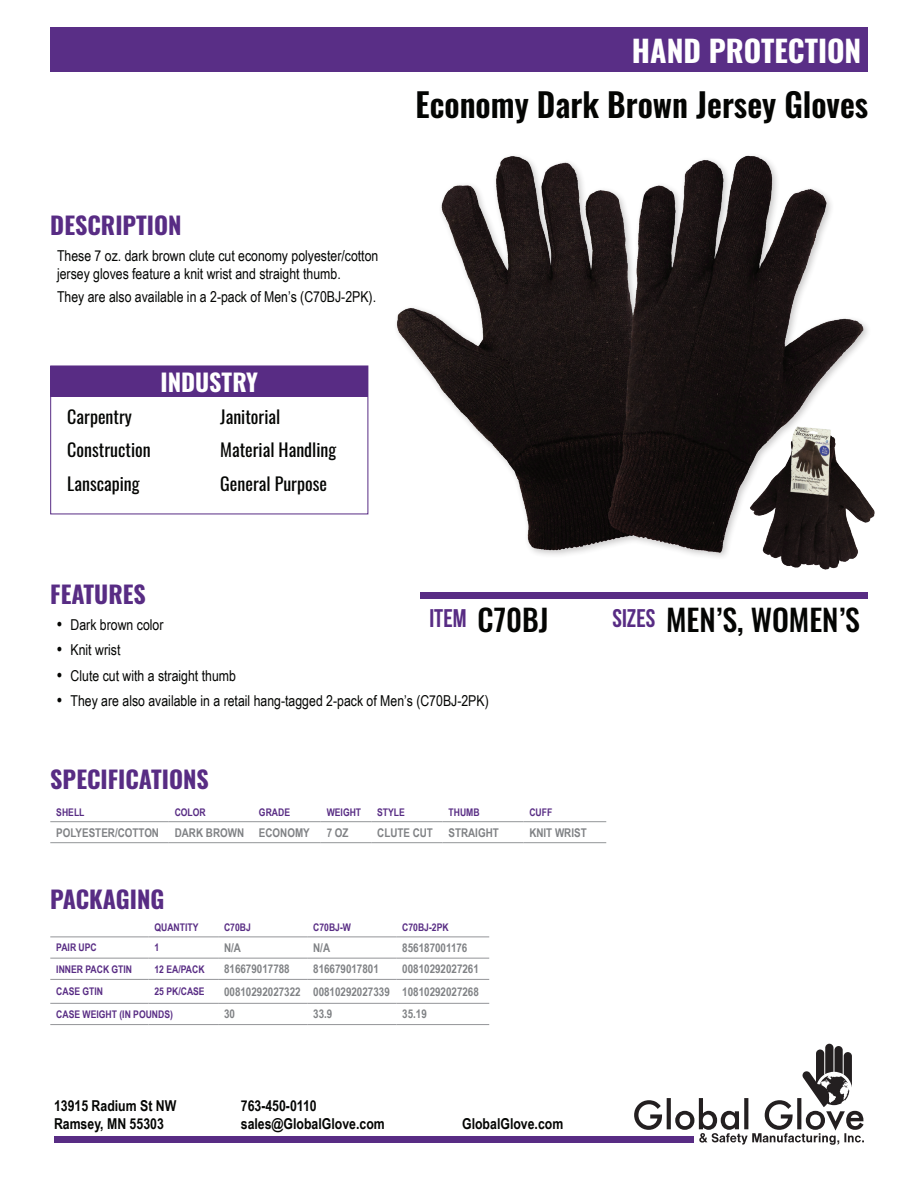
<style>
.page{position:relative;width:918px;height:1188px;background:#fff}
.page>*{position:absolute;margin:0;border:0;box-sizing:border-box;transform-origin:0 0}
.Heading{font:600 33px "Oswald";color:#040503}
.Line_Item_Head{font:500 30px "Oswald";color:#040503}
.Body_List{font:700 30px "Oswald";color:#fff}
.Body_Heading{font:700 25.5px "Bebas Neue";color:#582c84}
.Body_Features{font:700 24px "Oswald";color:#582c84}
.Body_Heading-2{font:700 24px "Oswald";color:#582c84}
.Industry_Head{font:700 24px "Oswald";color:#fff}
.Body_Industry{font:18px "Oswald";color:#040503}
.Body_Text{font:15px/18.8px "Arial Narrow";color:#040503}
.t1{font:700 15px "Arial Narrow";color:#040503}
.TBL_Regular_SX{font:700 12px "Arial Narrow";color:#808285}
.TBL_Header_SX{font:700 12px "Arial Narrow";color:#808285}
.TBL_Header_SX-2{font:700 10.5px "Arial Narrow";color:#582c84}
.s1{font-weight:700;font-size:16.5px}
</style>
<div class="page">
<div style="left:54px;top:1137px;width:639px;height:6px;background:#582c84"></div>
<svg style="left:634px;top:1044px;width:230px;height:101px"></svg>
<hr style="left:50px;top:937px;width:99px;height:1px;background:#939598">
<hr style="left:148px;top:937px;width:70px;height:1px;background:#939598">
<hr style="left:218px;top:937px;width:89px;height:1px;background:#939598">
<hr style="left:307px;top:937px;width:89px;height:1px;background:#939598">
<hr style="left:396px;top:937px;width:93px;height:1px;background:#939598">
<hr style="left:218px;top:958px;width:89px;height:1px;background:#939598">
<hr style="left:307px;top:958px;width:89px;height:1px;background:#939598">
<hr style="left:396px;top:958px;width:93px;height:1px;background:#939598">
<hr style="left:50px;top:958px;width:99px;height:1px;background:#939598">
<hr style="left:148px;top:958px;width:70px;height:1px;background:#939598">
<hr style="left:218px;top:1024px;width:89px;height:1px;background:#939598">
<hr style="left:307px;top:1024px;width:89px;height:1px;background:#939598">
<hr style="left:396px;top:1024px;width:93px;height:1px;background:#939598">
<hr style="left:50px;top:979px;width:99px;height:1px;background:#939598">
<hr style="left:148px;top:979px;width:70px;height:1px;background:#939598">
<hr style="left:218px;top:979px;width:89px;height:1px;background:#939598">
<hr style="left:307px;top:979px;width:89px;height:1px;background:#939598">
<hr style="left:396px;top:979px;width:93px;height:1px;background:#939598">
<hr style="left:50px;top:1003px;width:99px;height:1px;background:#939598">
<hr style="left:148px;top:1003px;width:70px;height:1px;background:#939598">
<hr style="left:218px;top:1003px;width:89px;height:1px;background:#939598">
<hr style="left:307px;top:1003px;width:89px;height:1px;background:#939598">
<hr style="left:396px;top:1003px;width:93px;height:1px;background:#939598">
<hr style="left:50px;top:1024px;width:99px;height:1px;background:#939598">
<hr style="left:148px;top:1024px;width:70px;height:1px;background:#939598">
<hr style="left:50px;top:821px;width:119px;height:1px;background:#939598">
<hr style="left:169px;top:821px;width:84px;height:1px;background:#939598">
<hr style="left:253px;top:821px;width:68px;height:1px;background:#939598">
<hr style="left:321px;top:821px;width:50px;height:1px;background:#939598">
<hr style="left:371px;top:821px;width:72px;height:1px;background:#939598">
<hr style="left:443px;top:821px;width:80px;height:1px;background:#939598">
<hr style="left:523px;top:821px;width:83px;height:1px;background:#939598">
<hr style="left:50px;top:842px;width:119px;height:1px;background:#939598">
<hr style="left:169px;top:842px;width:84px;height:1px;background:#939598">
<hr style="left:253px;top:842px;width:68px;height:1px;background:#939598">
<hr style="left:321px;top:842px;width:50px;height:1px;background:#939598">
<hr style="left:371px;top:842px;width:72px;height:1px;background:#939598">
<hr style="left:443px;top:842px;width:80px;height:1px;background:#939598">
<hr style="left:523px;top:842px;width:83px;height:1px;background:#939598">
<div style="left:50px;top:366px;width:318px;height:31px;background:#582c84"></div>
<div style="left:420px;top:592px;width:448px;height:7px;background:#582c84"></div>
<img style="left:396px;top:155px;width:472px;height:415px">
<div style="left:50px;top:27px;width:818px;height:44px;background:#592e86"></div>
<p class="Body_List" style="left:632px;top:35px;width:231px">HAND PROTECTION</p>
<p class="Body_Heading-2" style="left:50px;top:213px;width:133px">DESCRIPTION</p>
<p class="Body_Text" style="left:57px;top:245px;width:323px">These 7 oz. dark brown clute cut economy polyester/cotton jersey gloves feature a knit wrist and straight thumb.</p>
<p class="Body_Text" style="left:57px;top:287px;width:321px">They are also available in a 2-pack of Men’s (C70BJ-2PK).</p>
<p class="Body_Industry" style="left:67px;top:400px;width:66px">Carpentry</p>
<p class="Body_Industry" style="left:67px;top:434px;width:85px">Construction</p>
<p class="Body_Industry" style="left:67px;top:468px;width:74px">Lanscaping</p>
<p class="Industry_Head" style="left:160px;top:369px;width:99px">INDUSTRY</p>
<p class="Body_Industry" style="left:220px;top:400px;width:61px">Janitorial</p>
<p class="Body_Industry" style="left:220px;top:434px;width:117px">Material Handling</p>
<p class="Body_Industry" style="left:220px;top:468px;width:108px">General Purpose</p>
<p class="Body_Features" style="left:50px;top:582px;width:97px">FEATURES</p>
<p class="Heading" style="left:415px;top:87px;width:454px">Economy Dark Brown Jersey Gloves</p>
<p class="Body_Heading" style="left:429px;top:604px;width:39px">ITEM</p>
<p class="Line_Item_Head" style="left:478px;top:605px;width:73px">C70BJ</p>
<p class="Body_Heading" style="left:613px;top:604px;width:44px">SIZES</p>
<p class="Line_Item_Head" style="left:666px;top:605px;width:195px">MEN’S, WOMEN’S</p>
<p class="Body_Text" style="left:57px;top:614px;width:108px"><span class="s1">•</span> Dark brown color</p>
<p class="Body_Text" style="left:57px;top:640px;width:65px"><span class="s1">•</span> Knit wrist</p>
<p class="Body_Text" style="left:57px;top:665px;width:180px"><span class="s1">•</span> Clute cut with a straight thumb</p>
<p class="Body_Text" style="left:57px;top:691px;width:433px"><span class="s1">•</span> They are also available in a retail hang-tagged 2-pack of Men’s (C70BJ-2PK)</p>
<p class="Body_Features" style="left:50px;top:767px;width:160px">SPECIFICATIONS</p>
<p class="TBL_Header_SX-2" style="left:56px;top:804px;width:30px">SHELL</p>
<p class="TBL_Header_SX-2" style="left:175px;top:804px;width:33px">COLOR</p>
<p class="TBL_Header_SX-2" style="left:259px;top:804px;width:33px">GRADE</p>
<p class="TBL_Header_SX-2" style="left:327px;top:804px;width:36px">WEIGHT</p>
<p class="TBL_Header_SX-2" style="left:377px;top:804px;width:29px">STYLE</p>
<p class="TBL_Header_SX-2" style="left:449px;top:804px;width:33px">THUMB</p>
<p class="TBL_Header_SX-2" style="left:529px;top:804px;width:24px">CUFF</p>
<p class="TBL_Header_SX" style="left:56px;top:823px;width:104px">POLYESTER/COTTON</p>
<p class="TBL_Regular_SX" style="left:175px;top:823px;width:71px">DARK BROWN</p>
<p class="TBL_Regular_SX" style="left:259px;top:823px;width:52px">ECONOMY</p>
<p class="TBL_Regular_SX" style="left:327px;top:823px;width:23px">7 OZ</p>
<p class="TBL_Regular_SX" style="left:377px;top:823px;width:57px">CLUTE CUT</p>
<p class="TBL_Regular_SX" style="left:449px;top:823px;width:52px">STRAIGHT</p>
<p class="TBL_Regular_SX" style="left:529px;top:823px;width:59px">KNIT WRIST</p>
<p class="Body_Features" style="left:50px;top:886px;width:116px">PACKAGING</p>
<p class="TBL_Header_SX-2" style="left:154px;top:919px;width:46px">QUANTITY</p>
<p class="TBL_Header_SX-2" style="left:224px;top:919px;width:28px">C70BJ</p>
<p class="TBL_Header_SX-2" style="left:313px;top:919px;width:39px">C70BJ-W</p>
<p class="TBL_Header_SX-2" style="left:402px;top:919px;width:48px">C70BJ-2PK</p>
<p class="TBL_Header_SX-2" style="left:56px;top:940px;width:42px">PAIR UPC</p>
<p class="TBL_Header_SX-2" style="left:154px;top:940px;width:6px">1</p>
<p class="TBL_Regular_SX" style="left:224px;top:939px;width:18px">N/A</p>
<p class="TBL_Regular_SX" style="left:313px;top:939px;width:18px">N/A</p>
<p class="TBL_Regular_SX" style="left:402px;top:939px;width:67px">856187001176</p>
<p class="TBL_Header_SX-2" style="left:56px;top:961px;width:77px">INNER PACK GTIN</p>
<p class="TBL_Header_SX-2" style="left:154px;top:961px;width:52px">12 EA/PACK</p>
<p class="TBL_Regular_SX" style="left:224px;top:960px;width:67px">816679017788</p>
<p class="TBL_Regular_SX" style="left:313px;top:960px;width:67px">816679017801</p>
<p class="TBL_Regular_SX" style="left:402px;top:960px;width:78px">00810292027261</p>
<p class="TBL_Header_SX-2" style="left:56px;top:984px;width:48px">CASE GTIN</p>
<p class="TBL_Header_SX-2" style="left:154px;top:984px;width:52px">25 PK/CASE</p>
<p class="TBL_Regular_SX" style="left:224px;top:982px;width:78px">00810292027322</p>
<p class="TBL_Regular_SX" style="left:313px;top:982px;width:78px">00810292027339</p>
<p class="TBL_Regular_SX" style="left:402px;top:982px;width:78px">10810292027268</p>
<p class="TBL_Header_SX-2" style="left:56px;top:1006px;width:118px">CASE WEIGHT (IN POUNDS)</p>
<p class="TBL_Regular_SX" style="left:224px;top:1005px;width:12px">30</p>
<p class="TBL_Regular_SX" style="left:313px;top:1005px;width:21px">33.9</p>
<p class="TBL_Regular_SX" style="left:402px;top:1005px;width:26px">35.19</p>
<p class="t1" style="left:54px;top:1095px;width:124px">13915 Radium St NW</p>
<p class="t1" style="left:54px;top:1113px;width:111px">Ramsey, MN 55303</p>
<p class="t1" style="left:241px;top:1095px;width:77px">763-450-0110</p>
<p class="t1" style="left:241px;top:1113px;width:145px">sales@GlobalGlove.com</p>
<p class="t1" style="left:462px;top:1113px;width:103px">GlobalGlove.com</p>
</div>
